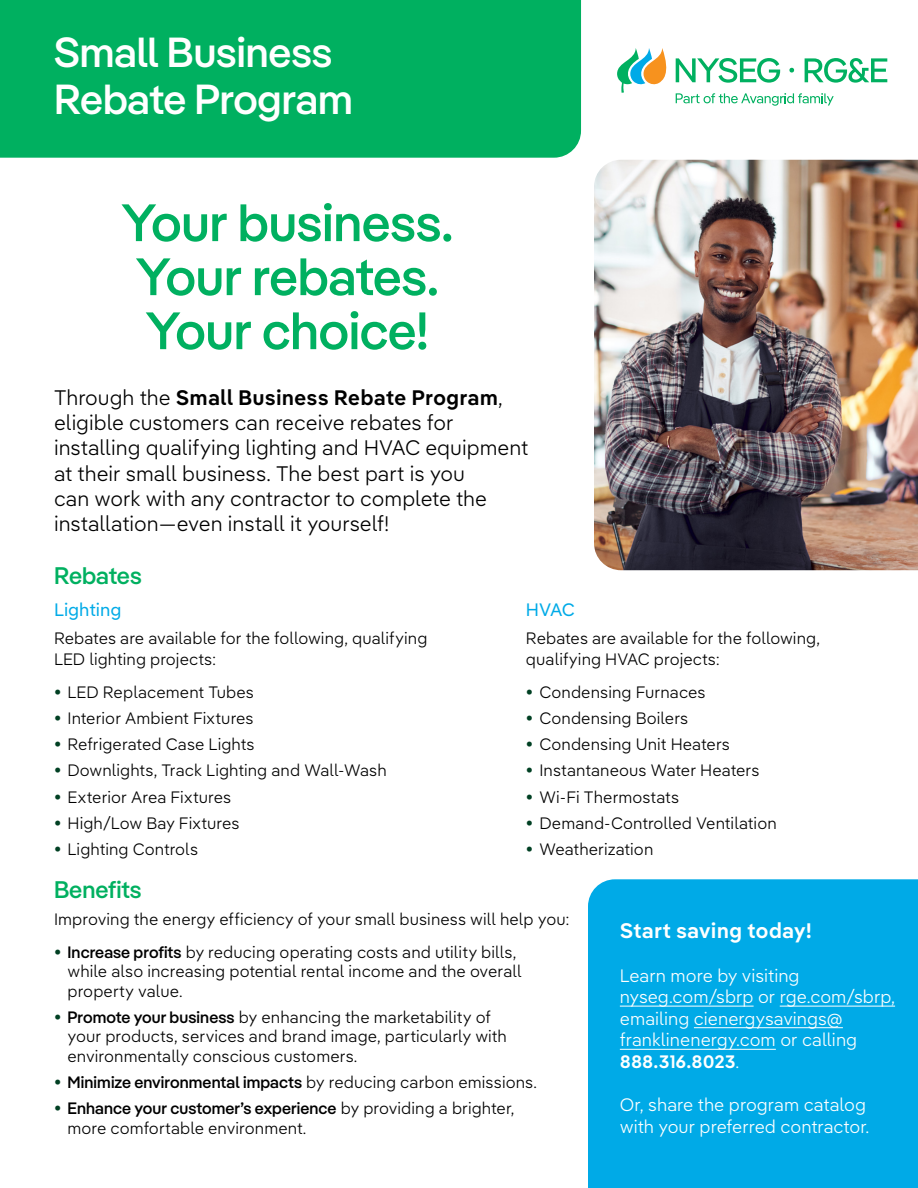
<style>
.page{position:relative;width:918px;height:1188px;background:#fff}
.page>*{position:absolute;margin:0;border:0;box-sizing:border-box;transform-origin:0 0}
.t1{font:500 52.5px/54px "Iber Pangea";letter-spacing:-.005em;color:#00b060}
.t2{font:500 42px/46.5px "Iber Pangea";color:#fff}
.t3{font:500 24px "Iber Pangea";color:#00b060}
.t4{font:300 21px/25.2px "Iber Pangea Text";color:#000}
.t5{font:700 21px "Iber Pangea Text Sm";color:#000}
.t6{font:700 21px "Iber Pangea Text Sm";color:#fff}
.t7{font:300 18px/21.6px "Iber Pangea Text";color:#fff}
.t8{font:700 18px "Iber Pangea Text Sm";color:#fff}
.t9{font:18px "Iber Pangea Text";letter-spacing:-.005em;color:#00aae7}
.t10{font:300 16.5px/19.5px "Iber Pangea Text";letter-spacing:.005em;color:#000}
.t11{font:500 16.5px "Iber Pangea";letter-spacing:.005em;color:#000}
.s1{font-family:"Iber Pangea Text";font-weight:300}
.s2{font-family:"Iber Pangea";font-weight:500;font-size:21px;color:#004023}
.s3{font-family:"Iber Pangea";font-weight:500}
.s4{font-size:21px;color:#004023}
</style>
<div class="page">
<div style="left:0;top:0;width:581px;height:158px;background:#00b060"></div>
<img style="left:594px;top:160px;width:324px;height:410px">
<svg style="left:617px;top:48px;width:270px;height:58px"></svg>
<div style="left:588px;top:879px;width:330px;height:309px;background:#00aae7"></div>
<hr style="left:620px;top:1006px;width:134px;height:1px;background:#fff">
<hr style="left:780px;top:1006px;width:115px;height:1px;background:#fff">
<hr style="left:694px;top:1027px;width:149px;height:1px;background:#fff">
<hr style="left:620px;top:1049px;width:156px;height:1px;background:#fff">
<h2 class="t2" style="left:54px;top:28px;width:300px">Small Business<br>Rebate Program</h2>
<h1 class="t1" style="left:121px;top:194px;width:333px">Your business.<br>Your rebates.<br>Your choice!</h1>
<p class="t5" style="left:54px;top:381px;width:450px"><span class="s1">Through the</span> Small Business Rebate Program<span class="s1">,</span></p>
<p class="t4" style="left:54px;top:409px;width:476px">eligible customers can receive rebates for installing qualifying lighting and HVAC equipment at their small business. The best part is you<br>can work with any contractor to complete the installation—even install it yourself!</p>
<h3 class="t3" style="left:54px;top:558px;width:89px">Rebates</h3>
<p class="t9" style="left:54px;top:596px;width:69px">Lighting</p>
<p class="t9" style="left:526px;top:596px;width:50px">HVAC</p>
<p class="t10" style="left:526px;top:627px;width:296px;line-height:21px">Rebates are available for the following, qualifying HVAC projects:</p>
<p class="t10" style="left:526px;top:681px;width:181px"><span class="s2">•</span> Condensing Furnaces</p>
<p class="t10" style="left:526px;top:708px;width:164px"><span class="s2">•</span> Condensing Boilers</p>
<p class="t10" style="left:526px;top:734px;width:205px"><span class="s2">•</span> Condensing Unit Heaters</p>
<p class="t10" style="left:526px;top:760px;width:235px"><span class="s2">•</span> Instantaneous Water Heaters</p>
<p class="t10" style="left:526px;top:786px;width:155px"><span class="s2">•</span> Wi-Fi Thermostats</p>
<p class="t10" style="left:526px;top:813px;width:252px"><span class="s2">•</span> Demand-Controlled Ventilation</p>
<p class="t10" style="left:526px;top:839px;width:129px"><span class="s2">•</span> Weatherization</p>
<p class="t10" style="left:54px;top:627px;width:375px;line-height:21px">Rebates are available for the following, qualifying<br>LED lighting projects:</p>
<p class="t10" style="left:54px;top:681px;width:201px"><span class="s2">•</span> LED Replacement Tubes</p>
<p class="t10" style="left:54px;top:708px;width:201px"><span class="s2">•</span> Interior Ambient Fixtures</p>
<p class="t10" style="left:54px;top:734px;width:202px"><span class="s2">•</span> Refrigerated Case Lights</p>
<p class="t10" style="left:54px;top:760px;width:334px"><span class="s2">•</span> Downlights, Track Lighting and Wall-Wash</p>
<p class="t10" style="left:54px;top:786px;width:179px"><span class="s2">•</span> Exterior Area Fixtures</p>
<p class="t10" style="left:54px;top:813px;width:187px"><span class="s2">•</span> High/Low Bay Fixtures</p>
<p class="t10" style="left:54px;top:839px;width:146px"><span class="s2">•</span> Lighting Controls</p>
<h3 class="t3" style="left:54px;top:872px;width:89px">Benefits</h3>
<p class="t10" style="left:54px;top:908px;width:517px">Improving the energy efficiency of your small business will help you:</p>
<p class="t10" style="left:68px;top:941px;width:456px;text-indent:-14px"><span class="s2">•</span> <span class="s3">Increase profits</span> by reducing operating costs and utility bills, while also increasing potential rental income and the overall property value.</p>
<p class="t10" style="left:68px;top:1007px;width:441px;text-indent:-14px"><span class="s2">•</span> <span class="s3">Promote your business</span> by enhancing the marketability of your products, services and brand image, particularly with environmentally conscious customers.</p>
<p class="t11" style="left:54px;top:1071px;width:485px"><span class="s4">•</span> Minimize environmental impacts <span class="s1">by reducing carbon emissions.</span></p>
<p class="t11" style="left:54px;top:1097px;width:462px"><span class="s4">•</span> Enhance your customer’s experience <span class="s1">by providing a brighter,</span></p>
<p class="t10" style="left:68px;top:1118px;width:241px">more comfortable environment.</p>
<p class="t6" style="left:620px;top:915px;width:194px">Start saving today!</p>
<p class="t7" style="left:620px;top:963px;width:277px">Learn more by visiting nyseg.com/sbrp or rge.com/sbrp, emailing cienergysavings@ franklinenergy.com or calling</p>
<p class="t8" style="left:620px;top:1048px;width:121px">888.316.8023<span class="s1">.</span></p>
<p class="t7" style="left:620px;top:1093px;width:251px">Or, share the program catalog with your preferred contractor.</p>
</div>
